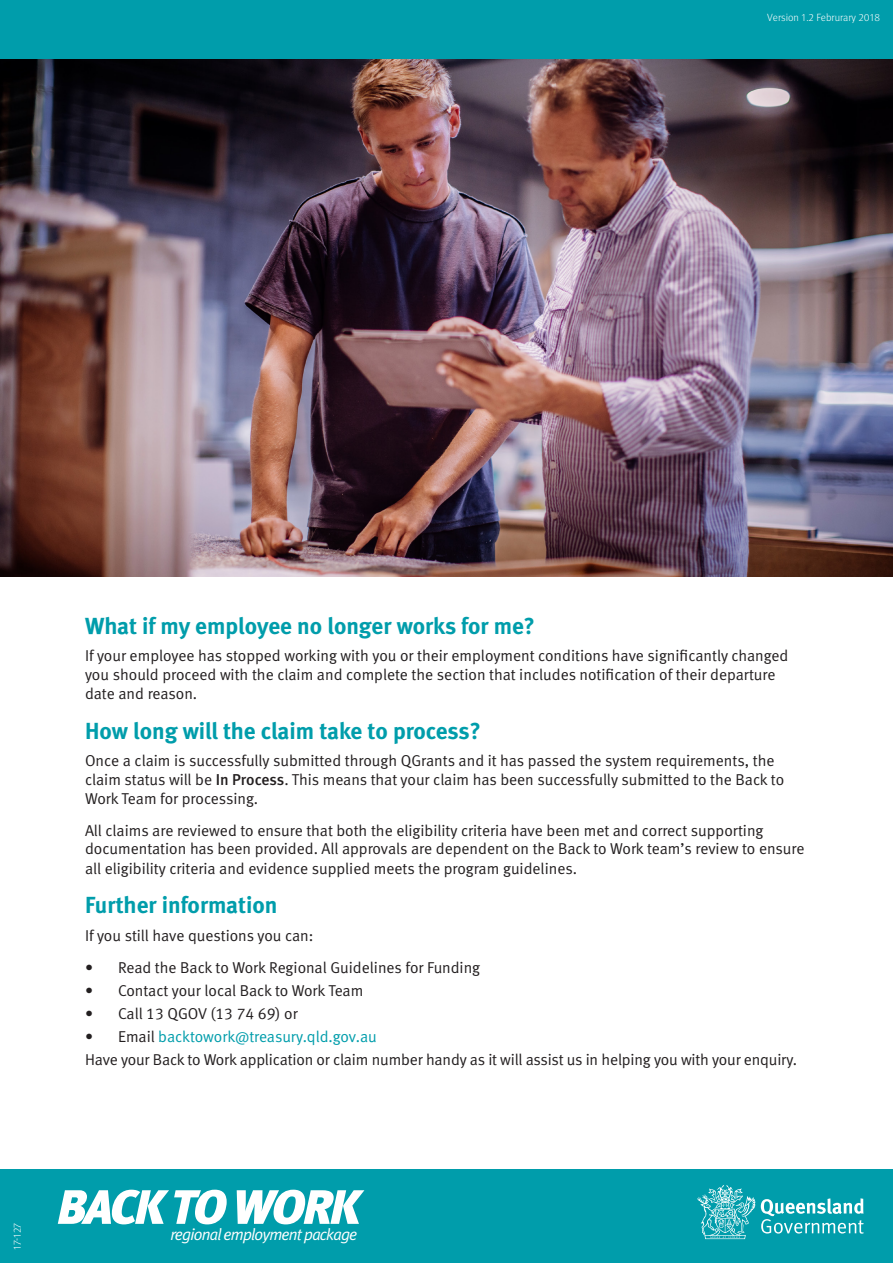
<style>
.page{position:relative;width:893px;height:1263px;background:#fff}
.page>*{position:absolute;margin:0;border:0;box-sizing:border-box;transform-origin:0 0}
._02_Heading{font:23.25px "Meta Bold CELF";color:#009dab}
.t1{font:italic 16.35px "Meta Plus Normal";letter-spacing:-.05em;color:#fff}
._02_Heading-2{font:15.75px/18.9px "Meta Normal LF";color:#231f20}
._02_Heading-3{font:15.75px "Meta Normal LF";letter-spacing:-.005em;color:#009dab}
._02_Heading-4{font:300 10.5px "Meta OT";color:#fff}
.s1{font-family:"Meta Medium LF"}
.s2{color:#231f20}
</style>
<div class="page">
<div style="left:0;top:1169px;width:893px;height:94px;background:#009dab"></div>
<svg style="left:761px;top:1198px;width:103px;height:35px"></svg>
<svg style="left:697px;top:1185px;width:58px;height:54px"></svg>
<svg style="left:58px;top:1190px;width:169px;height:34px"></svg>
<svg style="left:237px;top:1190px;width:127px;height:34px"></svg>
<div style="left:0;top:0;width:893px;height:72px;background:#009dab"></div>
<img style="left:0;top:60px;width:893px;height:517px">
<p class="_02_Heading-4" style="left:767px;top:11px;width:114px">Version 1.2 Februrary 2018</p>
<p class="_02_Heading-4" style="left:11px;top:1250px;width:29px;rotate:-90deg">17-127</p>
<p class="_02_Heading" style="left:85px;top:611px;width:451px">What if my employee no longer works for me?</p>
<p class="_02_Heading-2" style="left:85px;top:646px;width:705px">If your employee has stopped working with you or their employment conditions have significantly changed you should proceed with the claim and complete the section that includes notification of their departure date and reason.</p>
<p class="_02_Heading" style="left:85px;top:716px;width:397px">How long will the claim take to process?</p>
<p class="_02_Heading-2" style="left:85px;top:751px;width:701px">Once a claim is successfully submitted through QGrants and it has passed the system requirements, the claim status will be <span class="s1">In Process</span>. This means that your claim has been successfully submitted to the Back to<br>Work Team for processing.</p>
<p class="_02_Heading-2" style="left:85px;top:820px;width:721px">All claims are reviewed to ensure that both the eligibility criteria have been met and correct supporting documentation has been provided. All approvals are dependent on the Back to Work team’s review to ensure all eligibility criteria and evidence supplied meets the program guidelines.</p>
<p class="_02_Heading" style="left:85px;top:891px;width:194px">Further information</p>
<p class="_02_Heading-2" style="left:85px;top:926px;width:230px">If you still have questions you can:</p>
<p class="_02_Heading-2" style="left:85px;top:957px;width:397px">• Read the Back to Work Regional Guidelines for Funding</p>
<p class="_02_Heading-2" style="left:85px;top:980px;width:280px">• Contact your local Back to Work Team</p>
<p class="_02_Heading-2" style="left:85px;top:1004px;width:214px">• Call 13 QGOV (13 74 69) or</p>
<p class="_02_Heading-3" style="left:85px;top:1027px;width:293px"><span class="s2">• Email</span> backtowork@treasury.qld.gov.au</p>
<p class="_02_Heading-2" style="left:85px;top:1050px;width:713px">Have your Back to Work application or claim number handy as it will assist us in helping you with your enquiry.</p>
<p class="t1" style="left:170px;top:1224px;width:189px">regional employment package</p>
</div>
